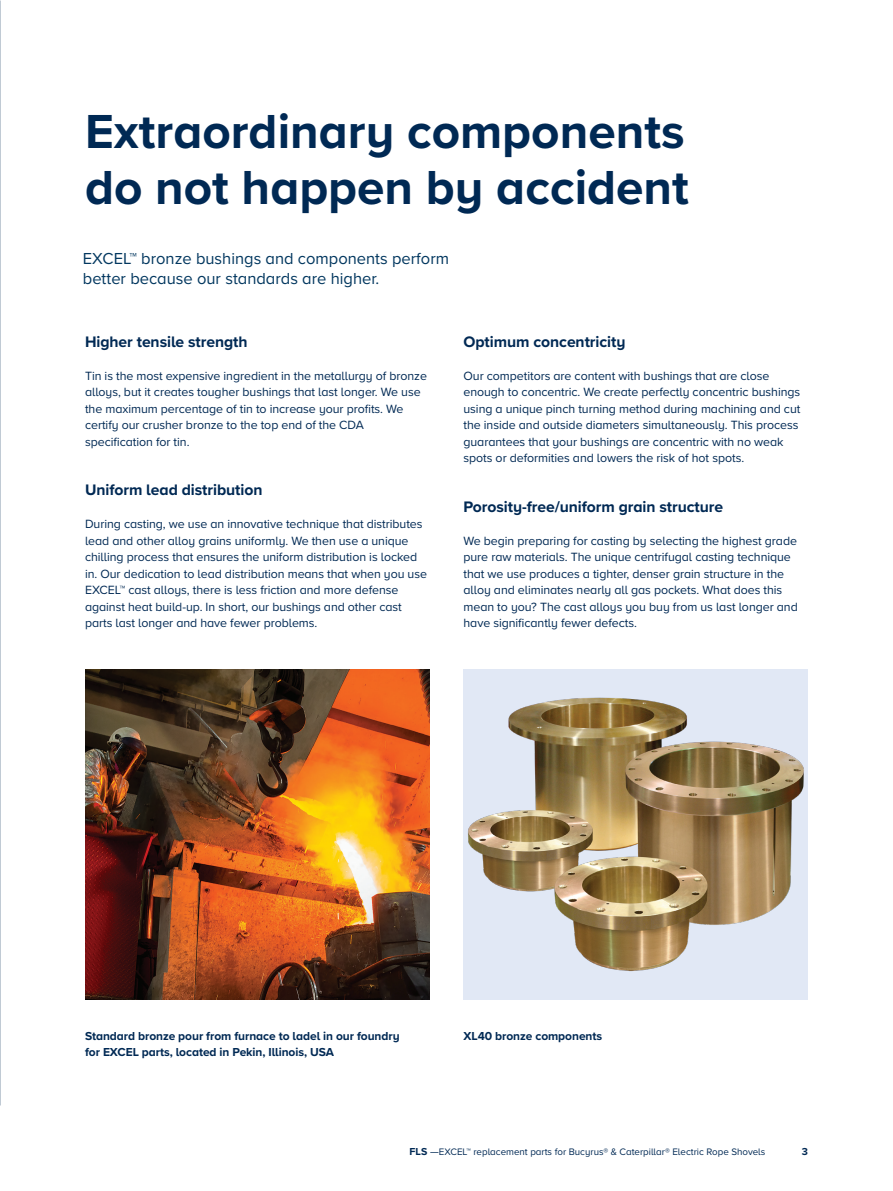
<style>
.page{position:relative;width:893px;height:1191px;background:#fff}
.page>*{position:absolute;margin:0;border:0;box-sizing:border-box;transform-origin:0 0}
.Heading_level_1{font:700 49.5px/55.5px "Proxima Nova";color:#002954}
.Subhead{font:16.5px/19.5px "Proxima Nova";color:#02375f}
.Body_copy{font:700 15.75px "Proxima Nova";letter-spacing:-.005em;color:#002954}
.Body_copy-2{font:12.3px/16.5px "Proxima Nova";letter-spacing:-.005em;color:#002954}
.Body_copy-3{font:700 12px "Proxima Nova";letter-spacing:-.005em;color:#002954}
.t1{font:700 10.5px "Proxima Nova";color:#002954}
.t2{font:9.75px "Proxima Nova";color:#002954}
.s1{font-weight:700;font-size:10.5px}
.s2{font-size:10.5px}
</style>
<div class="page">
<div style="left:463px;top:669px;width:345px;height:331px;background:#e1e8f5"></div>
<img style="left:85px;top:669px;width:344px;height:331px">
<img style="left:468px;top:697px;width:336px;height:274px">
<p class="Heading_level_1" style="left:85px;top:103px;width:605px">Extraordinary components do not happen by accident</p>
<p class="Subhead" style="left:83px;top:248px;width:368px">EXCEL™ bronze bushings and components perform better because our standards are higher.</p>
<p class="Body_copy" style="left:85px;top:330px;width:164px">Higher tensile strength</p>
<p class="Body_copy-2" style="left:85px;top:367px;width:343px">Tin is the most expensive ingredient in the metallurgy of bronze alloys, but it creates tougher bushings that last longer. We use the maximum percentage of tin to increase your profits. We certify our crusher bronze to the top end of the CDA specification for tin.</p>
<p class="Body_copy" style="left:85px;top:478px;width:179px">Uniform lead distribution</p>
<p class="Body_copy-2" style="left:85px;top:515px;width:343px">During casting, we use an innovative technique that distributes lead and other alloy grains uniformly. We then use a unique chilling process that ensures the uniform distribution is locked in. Our dedication to lead distribution means that when you use EXCEL™ cast alloys, there is less friction and more defense against heat build-up. In short, our bushings and other cast parts last longer and have fewer problems.</p>
<p class="Body_copy" style="left:463px;top:330px;width:163px">Optimum concentricity</p>
<p class="Body_copy-2" style="left:463px;top:367px;width:338px">Our competitors are content with bushings that are close enough to concentric. We create perfectly concentric bushings using a unique pinch turning method during machining and cut the inside and outside diameters simultaneously. This process guarantees that your bushings are concentric with no weak spots or deformities and lowers the risk of hot spots.</p>
<p class="Body_copy" style="left:463px;top:495px;width:261px">Porosity-free/uniform grain structure</p>
<p class="Body_copy-2" style="left:463px;top:532px;width:336px">We begin preparing for casting by selecting the highest grade pure raw materials. The unique centrifugal casting technique that we use produces a tighter, denser grain structure in the alloy and eliminates nearly all gas pockets. What does this mean to you? The cast alloys you buy from us last longer and have significantly fewer defects.</p>
<p class="Body_copy-3" style="left:85px;top:1027px;width:316px">Standard bronze pour from furnace to ladel in our foundry</p>
<p class="Body_copy-3" style="left:85px;top:1043px;width:251px">for EXCEL parts, located in Pekin, Illinois, USA</p>
<p class="Body_copy-3" style="left:463px;top:1027px;width:140px">XL40 bronze components</p>
<p class="t2" style="left:410px;top:1144px;width:357px"><span class="s1">FLS</span> <span class="s2">—</span>EXCEL™ replacement parts for Bucyrus® &amp; Caterpillar® Electric Rope Shovels</p>
<p class="t1" style="left:802px;top:1144px;width:8px">3</p>
</div>
